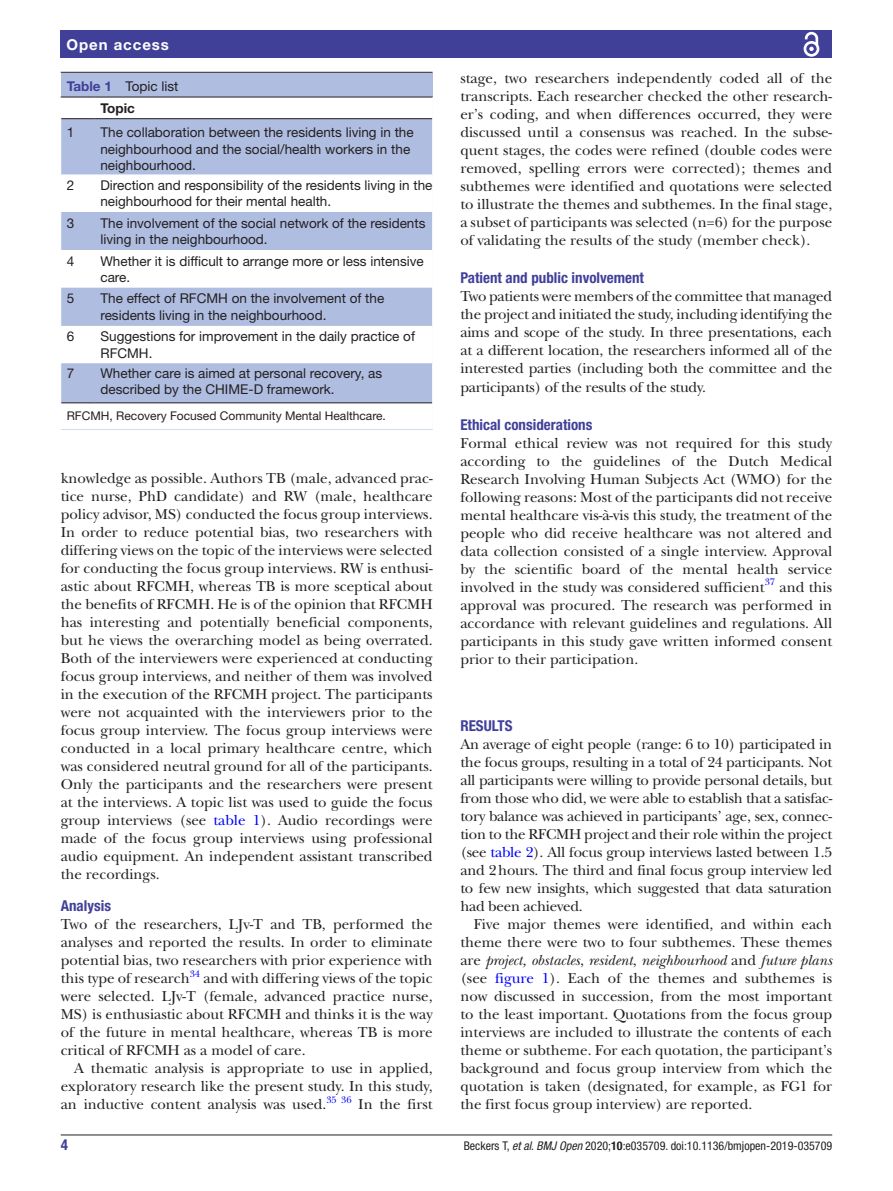
<style>
.page{position:relative;width:893px;height:1191px;background:#fff}
.page>*{position:absolute;margin:0;border:0;box-sizing:border-box;transform-origin:0 0}
.t1{font:15px/18px "New Baskerville";color:#231f20;text-align:justify}
.t2{font:700 condensed 15px "Helvetica Neue LT Std";color:#414099}
.t3{font:700 15px "Helvetica Neue LT Std";letter-spacing:.065em;color:#fff}
.t4{font:13.5px/16.2px "Helvetica Neue LT Std";color:#231f20}
.t5{font:condensed 12px "Helvetica Neue LT Std";color:#231f20}
.t6{font:12px "Helvetica Neue LT Std";color:#231f20}
.t7{font:9.9px "New Baskerville";color:#00f}
.s1{font-weight:700;color:#414099}
.s2{font-weight:700}
.s3{color:#00f}
.s4{font-style:italic}
</style>
<div class="page">
<hr style="left:61px;top:1134px;width:771px;height:1px;background:#231f20">
<div style="left:61px;top:31px;width:771px;height:27px;background:#414099"></div>
<svg style="left:803px;top:31px;width:17px;height:26px"></svg>
<div style="left:61px;top:73px;width:372px;height:356px;background:#afbde1"></div>
<hr style="left:61px;top:72px;width:372px;height:1px;background:#231f20">
<div style="left:61px;top:98px;width:371px;height:331px;background:#fff"></div>
<svg style="left:61px;top:119px;width:371px;height:283px"></svg>
<hr style="left:61px;top:97px;width:33px;height:1px;background:#231f20">
<hr style="left:61px;top:118px;width:33px;height:1px;background:#231f20">
<hr style="left:94px;top:97px;width:339px;height:1px;background:#231f20">
<hr style="left:94px;top:118px;width:338px;height:1px;background:#231f20">
<hr style="left:94px;top:402px;width:338px;height:1px;background:#231f20">
<hr style="left:61px;top:402px;width:33px;height:1px;background:#231f20">
<svg style="left:432px;top:97px;width:1px;height:22px"></svg>
<hr style="left:432px;top:119px;width:1px;height:55px;background:#fff">
<hr style="left:432px;top:174px;width:1px;height:38px;background:#fff">
<hr style="left:432px;top:212px;width:1px;height:38px;background:#fff">
<hr style="left:432px;top:250px;width:1px;height:38px;background:#fff">
<hr style="left:432px;top:288px;width:1px;height:38px;background:#fff">
<hr style="left:432px;top:326px;width:1px;height:37px;background:#fff">
<hr style="left:432px;top:363px;width:1px;height:40px;background:#fff">
<svg style="left:432px;top:403px;width:1px;height:26px"></svg>
<hr style="left:67px;top:420px;width:366px;height:1px;background:#fff">
<p class="t3" style="left:66px;top:35px;width:104px">Open access</p>
<p class="t4" style="left:100px;top:75px;width:80px;line-height:22px;text-indent:-34px"><span class="s1">Table 1</span> Topic list<br><span class="s2">Topic</span></p>
<p class="t4" style="left:67px;top:124px;width:9px">1</p>
<p class="t4" style="left:100px;top:124px;width:315px">The collaboration between the residents living in the neighbourhood and the social/health workers in the neighbourhood.</p>
<p class="t4" style="left:67px;top:177px;width:9px">2</p>
<p class="t4" style="left:100px;top:177px;width:334px">Direction and responsibility of the residents living in the neighbourhood for their mental health.</p>
<p class="t4" style="left:67px;top:215px;width:9px">3</p>
<p class="t4" style="left:100px;top:215px;width:327px">The involvement of the social network of the residents living in the neighbourhood.</p>
<p class="t4" style="left:67px;top:252px;width:9px">4</p>
<p class="t4" style="left:100px;top:252px;width:325px">Whether it is difficult to arrange more or less intensive care.</p>
<p class="t4" style="left:67px;top:290px;width:9px">5</p>
<p class="t4" style="left:100px;top:290px;width:285px">The effect of RFCMH on the involvement of the residents living in the neighbourhood.</p>
<p class="t4" style="left:67px;top:328px;width:9px">6</p>
<p class="t4" style="left:100px;top:328px;width:316px">Suggestions for improvement in the daily practice of<br>RFCMH.</p>
<p class="t4" style="left:67px;top:364px;width:9px">7</p>
<p class="t4" style="left:100px;top:364px;width:283px">Whether care is aimed at personal recovery, as described by the CHIME-D framework.</p>
<p class="t6" style="left:67px;top:409px;width:321px">RFCMH, Recovery Focused Community Mental Healthcare.</p>
<p class="t1" style="left:61px;top:469px;width:373px">knowledge as possible. Authors TB (male, advanced prac&shy;tice nurse, PhD candidate) and RW (male, healthcare policy advisor, MS) conducted the focus group interviews.<br>In order to reduce potential bias, two researchers with differing views on the topic of the interviews were selected for conducting the focus group interviews. RW is enthusi&shy;astic about RFCMH, whereas TB is more sceptical about the benefits of RFCMH. He is of the opinion that RFCMH has interesting and potentially beneficial components, but he views the overarching model as being overrated.<br>Both of the interviewers were experienced at conducting focus group interviews, and neither of them was involved in the execution of the RFCMH project. The participants were not acquainted with the interviewers prior to the focus group interview. The focus group interviews were conducted in a local primary healthcare centre, which was considered neutral ground for all of the participants.<br>Only the participants and the researchers were present at the interviews. A topic list was used to guide the focus group interviews (see <span class="s3">table 1</span>). Audio recordings were made of the focus group interviews using professional audio equipment. An independent assistant transcribed the recordings.</p>
<p class="t2" style="left:61px;top:897px;width:52px">Analysis</p>
<p class="t1" style="left:61px;top:915px;width:373px">Two of the researchers, LJv-T and TB, performed the analyses and reported the results. In order to eliminate potential bias, two researchers with prior experience with this type of research</p>
<p class="t7" style="left:190px;top:967px;width:12px">34</p>
<p class="t1" style="left:61px;top:969px;width:373px;text-indent:143px">and with differing views of the topic were selected. LJv-T (female, advanced practice nurse, MS) is enthusiastic about RFCMH and thinks it is the way of the future in mental healthcare, whereas TB is more critical of RFCMH as a model of care.</p>
<p class="t1" style="left:61px;top:1059px;width:373px;text-indent:14px">A thematic analysis is appropriate to use in applied, exploratory research like the present study. In this study, an inductive content analysis was used.<sup>35</sup> <sup>36</sup> In the first</p>
<p class="t1" style="left:460px;top:69px;width:373px">stage, two researchers independently coded all of the transcripts. Each researcher checked the other research&shy;er’s coding, and when differences occurred, they were discussed until a consensus was reached. In the subse&shy;quent stages, the codes were refined (double codes were removed, spelling errors were corrected); themes and subthemes were identified and quotations were selected to illustrate the themes and subthemes. In the final stage, a subset of participants was selected (n=6) for the purpose of validating the results of the study (member check).</p>
<p class="t2" style="left:460px;top:269px;width:185px">Patient and public involvement</p>
<p class="t1" style="left:460px;top:288px;width:373px">Two patients were members of the committee that managed the project and initiated the study, including identifying the aims and scope of the study. In three presentations, each at a different location, the researchers informed all of the interested parties (including both the committee and the participants) of the results of the study.</p>
<p class="t2" style="left:460px;top:415px;width:134px">Ethical considerations</p>
<p class="t1" style="left:460px;top:434px;width:373px">Formal ethical review was not required for this study according to the guidelines of the Dutch Medical Research Involving Human Subjects Act (WMO) for the following reasons: Most of the participants did not receive mental healthcare vis-à-vis this study, the treatment of the people who did receive healthcare was not altered and data collection consisted of a single interview. Approval by the scientific board of the mental health service involved in the study was considered sufficient</p>
<p class="t7" style="left:765px;top:576px;width:12px">37</p>
<p class="t1" style="left:460px;top:578px;width:373px;text-indent:319px">and this approval was procured. The research was performed in accordance with relevant guidelines and regulations. All participants in this study gave written informed consent prior to their participation.</p>
<p class="t2" style="left:460px;top:717px;width:53px">Results</p>
<p class="t1" style="left:460px;top:735px;width:373px">An average of eight people (range: 6 to 10) participated in the focus groups, resulting in a total of 24 participants. Not all participants were willing to provide personal details, but from those who did, we were able to establish that a satisfac&shy;tory balance was achieved in participants’ age, sex, connec&shy;tion to the RFCMH project and their role within the project (see <span class="s3">table 2</span>). All focus group interviews lasted between 1.5 and 2hours. The third and final focus group interview led to few new insights, which suggested that data saturation had been achieved.</p>
<p class="t1" style="left:460px;top:915px;width:373px;text-indent:14px">Five major themes were identified, and within each theme there were two to four subthemes. These themes are <span class="s4">project, obstacles</span>, <span class="s4">resident</span>, <span class="s4">neighbourhood</span> and <span class="s4">future plans </span>(see <span class="s3">figure 1</span>). Each of the themes and subthemes is now discussed in succession, from the most important to the least important. Quotations from the focus group interviews are included to illustrate the contents of each theme or subtheme. For each quotation, the participant’s background and focus group interview from which the quotation is taken (designated, for example, as FG1 for the first focus group interview) are reported.</p>
<p class="t2" style="left:61px;top:1135px;width:9px">4</p>
<p class="t5" style="left:464px;top:1138px;width:370px">Beckers T, <span class="s4">et al</span>. <span class="s4">BMJ Open</span> 2020;<span class="s2">10</span>:e035709. doi:10.1136/bmjopen-2019-035709</p>
</div>
